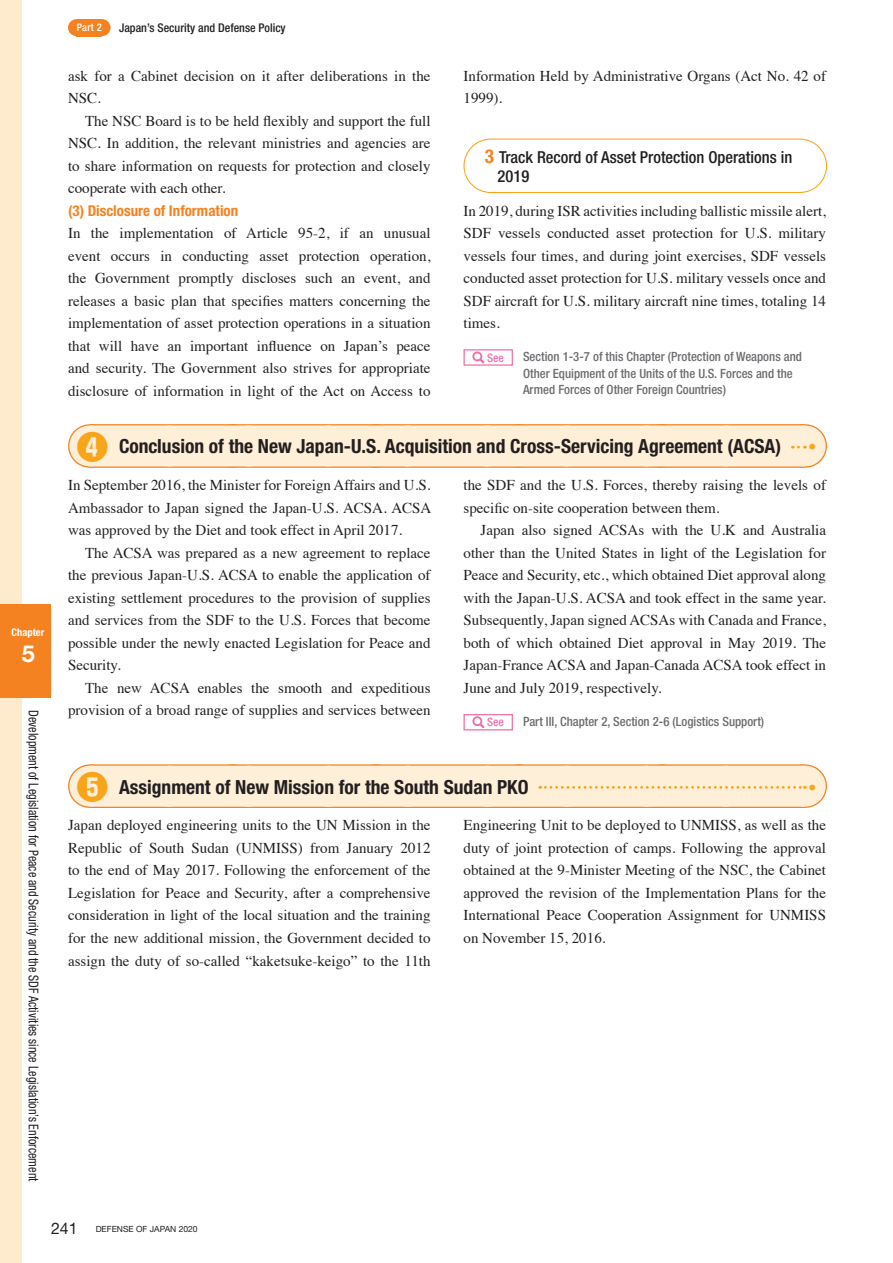
<style>
.page{position:relative;width:893px;height:1263px;background:#fff}
.page>*{position:absolute;margin:0;border:0;box-sizing:border-box;transform-origin:0 0}
.t1{font:700 23.4px "Helvetica Neue LT Std";color:#fff}
.t2{font:700 condensed 19.5px "Helvetica Neue";color:#231f20}
.t3{font:500 condensed 16.5px/19.6px "Helvetica Neue";color:#231f20}
.t4{font:15px/22.5px "Times";color:#231f20;text-align:justify}
.t5{font:700 condensed 15px "Helvetica Neue";color:#f58220}
.t6{font:condensed 13.5px "Helvetica Neue";color:#231f20;scale:.9 1}
.t7{font:500 condensed 12.75px/16.5px "Helvetica Neue";color:#6c6d70}
.t8{font:500 condensed 12px "Helvetica Neue";color:#231f20}
.t9{font:500 condensed 11.7px "Helvetica Neue";color:#f171ab}
.t10{font:700 condensed 10.5px "Helvetica Neue";color:#fff}
.t11{font:500 condensed 10.5px "Helvetica Neue";color:#fff}
.t12{font:8.55px "Helvetica Neue";color:#231f20}
.t13{font:6.45px "Koz Go Pr 6 N";color:#f9a51b}
.s1{font-weight:700;font-size:19.2px;color:#f58220}
.s2{font-family:"Shin Go Pr 6 N";font-stretch:normal;font-size:31.95px;color:#f9a51b}
.s3{font-family:"Helvetica Neue LT Std";font-size:15.9px}
</style>
<div class="page">
<div style="left:0;top:0;width:21px;height:1263px;background:#feeacc"></div>
<div style="left:0;top:604px;width:51px;height:93px;background:#f58220"></div>
<div style="left:463px;top:139px;width:364px;height:54px;border:1px solid #f9a51b;border-radius:27px"></div>
<svg style="left:472px;top:351px;width:12px;height:12px"></svg>
<div style="left:463px;top:349px;width:50px;height:17px;border:1px solid #f171ab"></div>
<hr style="left:90px;top:424px;width:1px;height:44px;background:#f58220">
<hr style="left:804px;top:424px;width:1px;height:44px;background:#f58220">
<div style="left:90px;top:425px;width:714px;height:41px;background:#feefd8"></div>
<svg style="left:169px;top:424px;width:595px;height:44px"></svg>
<hr style="left:804px;top:425px;width:1px;height:41px;background:#feefd8">
<svg style="left:792px;top:446px;width:13px;height:2px"></svg>
<svg style="left:472px;top:716px;width:12px;height:12px"></svg>
<div style="left:463px;top:714px;width:50px;height:16px;border:1px solid #f171ab"></div>
<hr style="left:90px;top:764px;width:1px;height:44px;background:#f58220">
<div style="left:90px;top:766px;width:714px;height:41px;background:#feefd8"></div>
<svg style="left:169px;top:764px;width:636px;height:44px"></svg>
<div style="left:77px;top:19px;width:25px;height:17px;background:#f58220"></div>
<div style="left:68px;top:19px;width:17px;height:17px;background:#f58220;border-radius:50%"></div>
<div style="left:94px;top:19px;width:17px;height:17px;background:#f58220;border-radius:50%"></div>
<p class="t11" style="left:77px;top:21px;width:26px">Part 2</p>
<p class="t8" style="left:119px;top:21px;width:168px">Japan’s Security and Defense Policy</p>
<p class="t10" style="left:12px;top:626px;width:34px">Chapter</p>
<h1 class="t1" style="left:22px;top:639px;width:15px">5</h1>
<p class="t6" style="left:41px;top:710px;width:525px;rotate:90deg">Development of Legislation for Peace and Security and the SDF Activities since Legislation’s Enforcement</p>
<p class="t4" style="left:68px;top:63px;width:364px">ask for a Cabinet decision on it after deliberations in the<br>NSC.</p>
<p class="t4" style="left:68px;top:108px;width:364px;text-indent:17px">The NSC Board is to be held flexibly and support the full NSC. In addition, the relevant ministries and agencies are to share information on requests for protection and closely cooperate with each other.</p>
<p class="t5" style="left:68px;top:201px;width:172px">(3) Disclosure of Information</p>
<p class="t4" style="left:68px;top:220px;width:364px">In the implementation of Article 95-2, if an unusual event occurs in conducting asset protection operation, the Government promptly discloses such an event, and releases a basic plan that specifies matters concerning the implementation of asset protection operations in a situation that will have an important influence on Japan’s peace and security. The Government also strives for appropriate disclosure of information in light of the Act on Access to</p>
<p class="t4" style="left:463px;top:63px;width:364px">Information Held by Administrative Organs (Act No. 42 of<br>1999).</p>
<p class="t3" style="left:498px;top:147px;width:296px;text-indent:-13px"><span class="s1">3</span> Track Record of Asset Protection Operations in<br>2019</p>
<p class="t4" style="left:463px;top:198px;width:364px">In 2019, during ISR activities including ballistic missile alert, SDF vessels conducted asset protection for U.S. military vessels four times, and during joint exercises, SDF vessels conducted asset protection for U.S. military vessels once and SDF aircraft for U.S. military aircraft nine times, totaling 14 times.</p>
<p class="t9" style="left:487px;top:350px;width:18px">See</p>
<p class="t7" style="left:523px;top:348px;width:280px">Section 1-3-7 of this Chapter (Protection of Weapons and<br>Other Equipment of the Units of the U.S. Forces and the<br>Armed Forces of Other Foreign Countries)</p>
<h2 class="t2" style="left:77px;top:435px;width:706px"><span class="s2">❹</span> Conclusion of the New Japan-U.S. Acquisition and Cross-Servicing Agreement (ACSA)</h2>
<p class="t13" style="left:809px;top:443px;width:8px">●</p>
<p class="t4" style="left:68px;top:473px;width:365px">In September 2016, the Minister for Foreign Affairs and U.S.<br>Ambassador to Japan signed the Japan-U.S. ACSA. ACSA was approved by the Diet and took effect in April 2017.</p>
<p class="t4" style="left:68px;top:540px;width:364px;text-indent:17px">The ACSA was prepared as a new agreement to replace the previous Japan-U.S. ACSA to enable the application of existing settlement procedures to the provision of supplies and services from the SDF to the U.S. Forces that become possible under the newly enacted Legislation for Peace and Security.</p>
<p class="t4" style="left:68px;top:675px;width:364px;text-align:right">The new ACSA enables the smooth and expeditious provision of a broad range of supplies and services between</p>
<p class="t4" style="left:463px;top:473px;width:364px">the SDF and the U.S. Forces, thereby raising the levels of specific on-site cooperation between them.</p>
<p class="t4" style="left:463px;top:518px;width:364px;text-indent:17px">Japan also signed ACSAs with the U.K and Australia other than the United States in light of the Legislation for Peace and Security, etc., which obtained Diet approval along with the Japan-U.S. ACSA and took effect in the same year.<br>Subsequently, Japan signed ACSAs with Canada and France, both of which obtained Diet approval in May 2019. The Japan-France ACSA and Japan-Canada ACSA took effect in June and July 2019, respectively.</p>
<p class="t9" style="left:487px;top:715px;width:18px">See</p>
<p class="t7" style="left:523px;top:713px;width:243px">Part III, Chapter 2, Section 2-6 (Logistics Support)</p>
<h2 class="t2" style="left:77px;top:775px;width:454px"><span class="s2">❺</span> Assignment of New Mission for the South Sudan PKO</h2>
<p class="t13" style="left:809px;top:784px;width:8px">●</p>
<p class="t4" style="left:68px;top:813px;width:364px">Japan deployed engineering units to the UN Mission in the Republic of South Sudan (UNMISS) from January 2012 to the end of May 2017. Following the enforcement of the Legislation for Peace and Security, after a comprehensive consideration in light of the local situation and the training for the new additional mission, the Government decided to assign the duty of so-called “kaketsuke-keigo” to the 11th</p>
<p class="t4" style="left:463px;top:813px;width:364px">Engineering Unit to be deployed to UNMISS, as well as the duty of joint protection of camps. Following the approval obtained at the 9-Minister Meeting of the NSC, the Cabinet approved the revision of the Implementation Plans for the International Peace Cooperation Assignment for UNMISS on November 15, 2016.</p>
<p class="t12" style="left:51px;top:1224px;width:148px"><span class="s3">241</span> DEFENSE OF JAPAN 2020</p>
</div>
